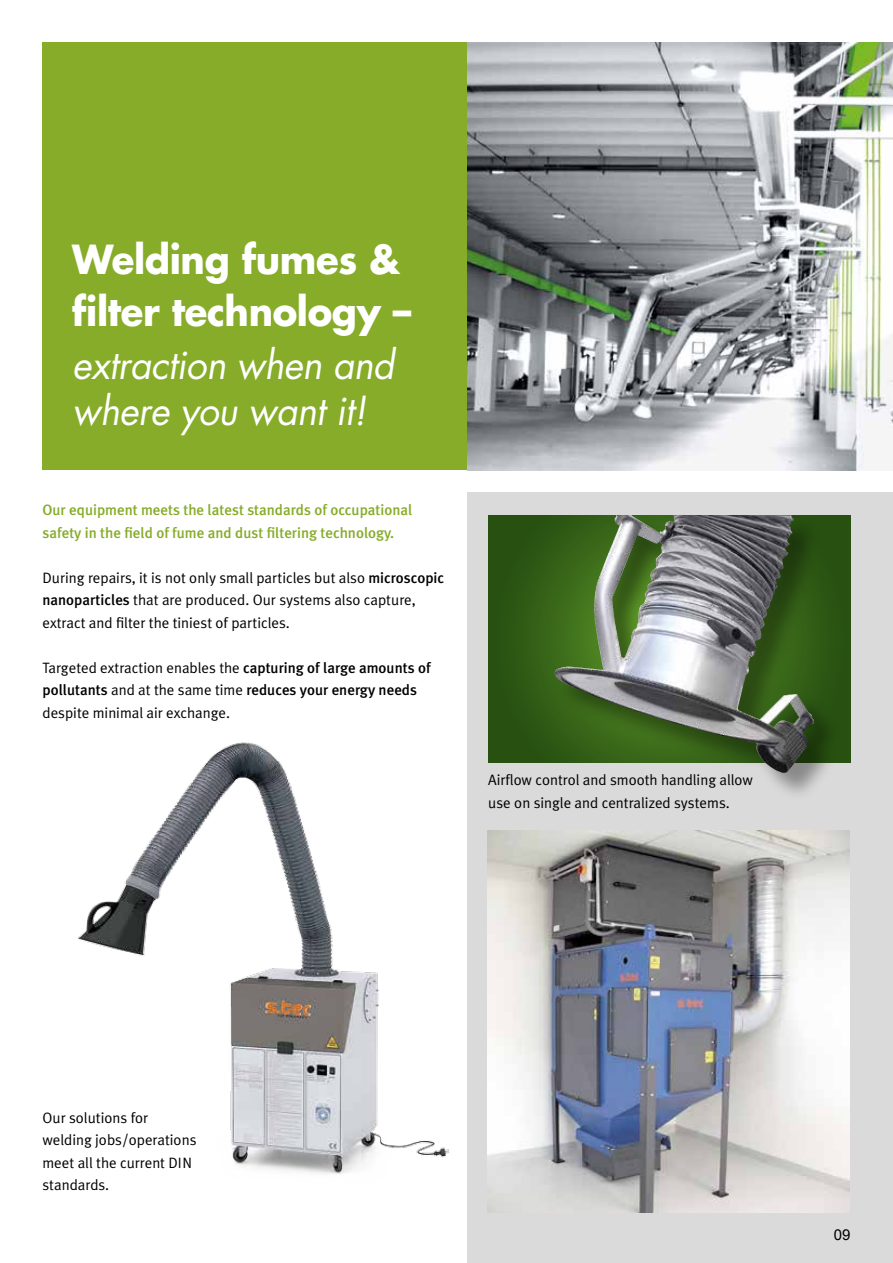
<style>
.page{position:relative;width:893px;height:1263px;background:#fff}
.page>*{position:absolute;margin:0;border:0;box-sizing:border-box;transform-origin:0 0}
.t1{font:italic 39px/46.5px "Futura";letter-spacing:-.01em;color:#fff;scale:.95 1}
.t2{font:700 39px/52.2px "Futura";letter-spacing:-.01em;color:#fff;scale:.95 1}
.t3{font:15px/22.5px "Meta Plus Normal";color:#000}
.t4{font:500 15px/22.5px "Meta Plus";color:#86ac29}
.t5{font:500 15px "Meta Plus";color:#000}
.t6{font:15px "Arial";color:#000}
.s1{font-family:"Meta Plus";font-weight:500}
.s2{font-family:"Meta Plus Normal";font-weight:400}
</style>
<div class="page">
<div style="left:43px;top:43px;width:425px;height:427px;background:#86ac29"></div>
<div style="left:468px;top:493px;width:425px;height:770px;background:#dadada"></div>
<img style="left:488px;top:830px;width:362px;height:383px">
<img style="left:77px;top:742px;width:373px;height:432px">
<img style="left:468px;top:43px;width:425px;height:427px">
<svg style="left:488px;top:515px;width:362px;height:248px;background:#2b5512"></svg>
<div style="left:556px;top:516px;width:286px;height:285px;background:#000;opacity:.37"></div>
<img style="left:554px;top:515px;width:260px;height:258px">
<h1 class="t2" style="left:72px;top:232px;width:358px">Welding fumes &amp; filter technology –</h1>
<h1 class="t1" style="left:72px;top:341px;width:340px">extraction when and where you want it!</h1>
<p class="t4" style="left:43px;top:498px;width:371px">Our equipment meets the latest standards of occupational safety in the field of fume and dust filtering technology.</p>
<p class="t3" style="left:43px;top:566px;width:403px">During repairs, it is not only small particles but also <span class="s1">microscopic nanoparticles</span> that are produced. Our systems also capture, extract and filter the tiniest of particles.</p>
<p class="t3" style="left:43px;top:656px;width:389px">Targeted extraction enables the <span class="s1">capturing of large amounts of</span></p>
<p class="t5" style="left:43px;top:681px;width:376px">pollutants <span class="s2">and at the same time</span> reduces your energy needs</p>
<p class="t3" style="left:43px;top:701px;width:189px">despite minimal air exchange.</p>
<p class="t3" style="left:488px;top:768px;width:266px">Airflow control and smooth handling allow use on single and centralized systems.</p>
<p class="t3" style="left:43px;top:1106px;width:155px">Our solutions for welding jobs/operations meet all the current DIN standards.</p>
<p class="t6" style="left:834px;top:1225px;width:18px">09</p>
</div>
